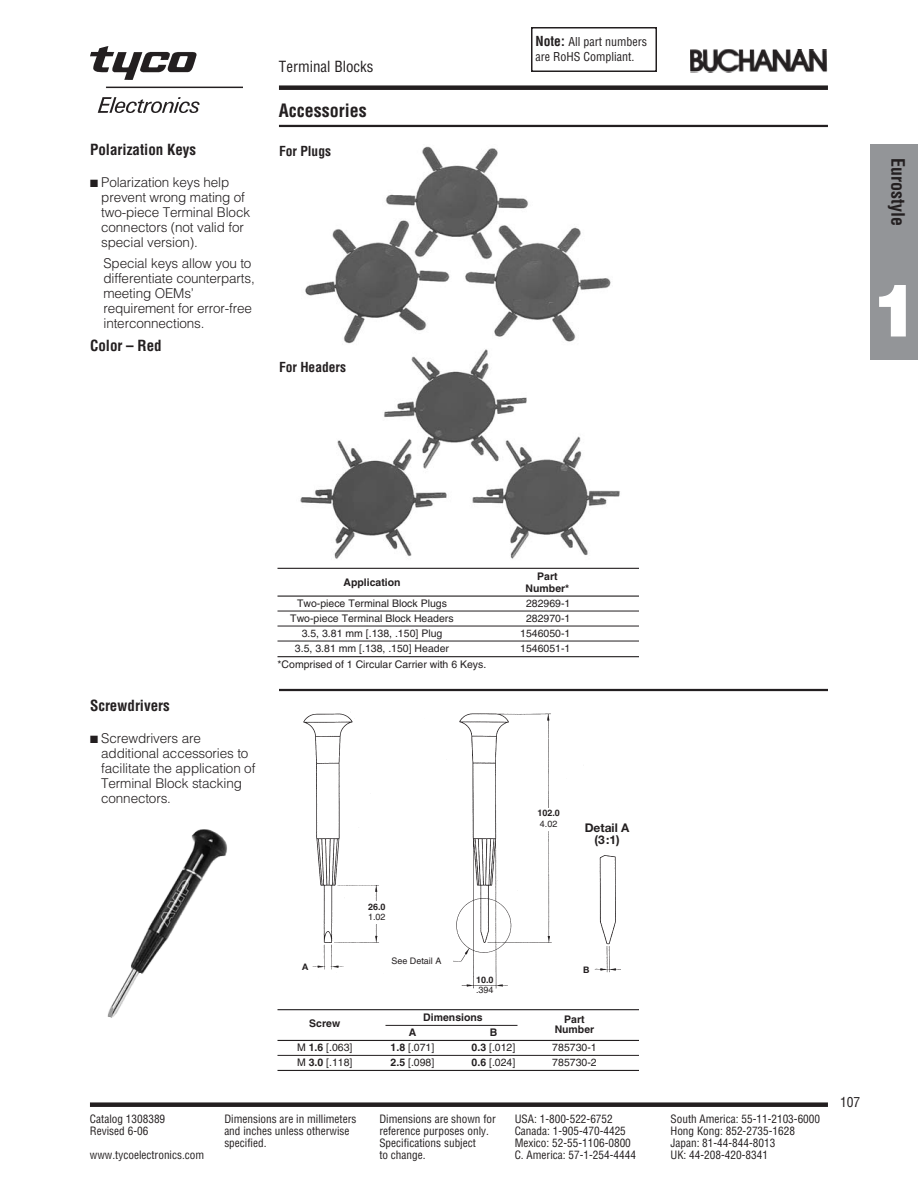
<style>
.page{position:relative;width:918px;height:1188px;background:#fff}
.page>*{position:absolute;margin:0;border:0;box-sizing:border-box;transform-origin:0 0}
.t1{font:900 72px "Helvetica";color:#fff}
.t2{font:700 condensed 18px "Helvetica";color:#231f20}
.t3{font:700 condensed 15px "Helvetica";color:#231f20}
.t4{font:condensed 15px "Helvetica";color:#231f20}
.t5{font:300 13.5px/15px "Helvetica";letter-spacing:-.01em;color:#231f20}
.t6{font:700 condensed 13.5px "Helvetica";color:#231f20}
.t7{font:condensed 13.5px "Helvetica";color:#231f20}
.t8{font:condensed 12px/15px "Helvetica";color:#231f20}
.t9{font:700 12px/12px "Helvetica Neue";color:#231f20;text-align:center}
.t10{font:condensed 11.25px "Helvetica";color:#231f20}
.t11{font:10.5px "Helvetica";color:#231f20}
.t12{font:700 10.5px/12px "Helvetica";color:#231f20;text-align:center}
.t13{font:9px "Helvetica";color:#231f20}
.t14{font:700 9px "Helvetica";color:#231f20}
.t15{font:700 9px "Helvetica Neue";color:#231f20}
.s1{font-weight:700;font-size:13.5px}
.s2{font-weight:700}
</style>
<div class="page">
<div style="left:871px;top:144px;width:47px;height:216px;background:#939598"></div>
<hr style="left:279px;top:125px;width:549px;height:2px;background:#231f20">
<div style="left:279px;top:85px;width:549px;height:5px;background:#231f20"></div>
<div style="left:90px;top:1102px;width:738px;height:5px;background:#231f20"></div>
<img style="left:691px;top:49px;width:137px;height:24px">
<img style="left:90px;top:47px;width:153px;height:65px">
<div style="left:531px;top:27px;width:126px;height:45px;border:2px solid #231f20"></div>
<hr style="left:279px;top:689px;width:549px;height:2px;background:#231f20">
<hr style="left:278px;top:1009px;width:361px;height:1px;background:#231f20">
<hr style="left:386px;top:1025px;width:132px;height:1px;background:#231f20">
<hr style="left:278px;top:1040px;width:361px;height:1px;background:#231f20">
<hr style="left:278px;top:1055px;width:361px;height:1px;background:#231f20">
<hr style="left:278px;top:1070px;width:361px;height:1px;background:#231f20">
<img style="left:303px;top:712px;width:318px;height:277px">
<img style="left:305px;top:146px;width:306px;height:198px">
<img style="left:300px;top:349px;width:320px;height:210px">
<hr style="left:278px;top:568px;width:361px;height:1px;background:#231f20">
<hr style="left:278px;top:596px;width:361px;height:1px;background:#231f20">
<hr style="left:278px;top:611px;width:361px;height:1px;background:#231f20">
<hr style="left:278px;top:626px;width:361px;height:1px;background:#231f20">
<hr style="left:278px;top:641px;width:361px;height:1px;background:#231f20">
<hr style="left:278px;top:656px;width:361px;height:1px;background:#231f20">
<img style="left:108px;top:829px;width:119px;height:189px">
<div style="left:364px;top:901px;width:25px;height:23px;background:#fff"></div>
<div style="left:536px;top:808px;width:25px;height:23px;background:#fff"></div>
<div style="left:391px;top:949px;width:58px;height:26px;background:#fff"></div>
<div style="left:582px;top:821px;width:51px;height:29px;background:#fff"></div>
<h3 class="t3" style="left:90px;top:141px;width:108px">Polarization Keys</h3>
<p class="t5" style="left:101px;top:175px;width:150px;text-indent:-11px">■ Polarization keys help prevent wrong mating of two-piece Terminal Block connectors (not valid for special version).</p>
<p class="t5" style="left:103px;top:256px;width:153px">Special keys allow you to differentiate counterparts, meeting OEMs’ requirement for error-free interconnections.</p>
<h3 class="t3" style="left:90px;top:337px;width:73px">Color – Red</h3>
<h3 class="t4" style="left:279px;top:58px;width:96px">Terminal Blocks</h3>
<h2 class="t2" style="left:279px;top:100px;width:89px">Accessories</h2>
<p class="t6" style="left:279px;top:143px;width:54px">For Plugs</p>
<p class="t6" style="left:279px;top:360px;width:69px">For Headers</p>
<p class="t8" style="left:535px;top:34px;width:113px"><span class="s1">Note:</span> All part numbers are RoHS Compliant.</p>
<h2 class="t2" style="left:908px;top:158px;width:69px;rotate:90deg">Eurostyle</h2>
<h1 class="t1" style="left:872px;top:270px;width:50px">1</h1>
<h3 class="t3" style="left:90px;top:698px;width:81px">Screwdrivers</h3>
<p class="t5" style="left:101px;top:731px;width:156px;text-indent:-11px">■ Screwdrivers are additional accessories to facilitate the application of<br>Terminal Block stacking connectors.</p>
<p class="t12" style="left:343px;top:577px;width:59px">Application</p>
<p class="t12" style="left:526px;top:571px;width:45px">Part<br>Number*</p>
<p class="t11" style="left:297px;top:599px;width:151px">Two-piece Terminal Block Plugs</p>
<p class="t11" style="left:526px;top:599px;width:46px">282969-1</p>
<p class="t11" style="left:290px;top:614px;width:165px">Two-piece Terminal Block Headers</p>
<p class="t11" style="left:526px;top:614px;width:46px">282970-1</p>
<p class="t11" style="left:302px;top:629px;width:142px">3.5, 3.81 mm [.138, .150] Plug</p>
<p class="t11" style="left:520px;top:629px;width:52px">1546050-1</p>
<p class="t11" style="left:295px;top:644px;width:156px">3.5, 3.81 mm [.138, .150] Header</p>
<p class="t11" style="left:520px;top:644px;width:52px">1546051-1</p>
<p class="t11" style="left:278px;top:661px;width:210px">*Comprised of 1 Circular Carrier with 6 Keys.</p>
<p class="t14" style="left:537px;top:810px;width:24px">102.0</p>
<p class="t13" style="left:540px;top:820px;width:19px">4.02</p>
<p class="t9" style="left:585px;top:822px;width:46px">Detail A (3:1)</p>
<p class="t14" style="left:368px;top:903px;width:19px">26.0</p>
<p class="t13" style="left:368px;top:914px;width:19px">1.02</p>
<p class="t13" style="left:391px;top:957px;width:52px">See Detail A</p>
<p class="t15" style="left:302px;top:961px;width:8px">A</p>
<p class="t15" style="left:583px;top:964px;width:8px">B</p>
<p class="t12" style="left:309px;top:1018px;width:32px">Screw</p>
<p class="t14" style="left:476px;top:976px;width:19px">10.0</p>
<p class="t13" style="left:476px;top:987px;width:19px">.394</p>
<p class="t12" style="left:423px;top:1012px;width:61px">Dimensions</p>
<p class="t12" style="left:564px;top:1014px;width:22px">Part</p>
<p class="t12" style="left:409px;top:1027px;width:9px">A</p>
<p class="t12" style="left:490px;top:1027px;width:9px">B</p>
<p class="t12" style="left:555px;top:1024px;width:41px">Number</p>
<p class="t11" style="left:297px;top:1044px;width:57px">M <span class="s2">1.6</span> [.063]</p>
<p class="t11" style="left:391px;top:1044px;width:45px"><span class="s2">1.8</span> [.071]</p>
<p class="t11" style="left:472px;top:1044px;width:45px"><span class="s2">0.3</span> [.012]</p>
<p class="t11" style="left:552px;top:1044px;width:46px">785730-1</p>
<p class="t11" style="left:297px;top:1059px;width:57px">M <span class="s2">3.0</span> [.118]</p>
<p class="t11" style="left:391px;top:1059px;width:45px"><span class="s2">2.5</span> [.098]</p>
<p class="t11" style="left:472px;top:1059px;width:45px"><span class="s2">0.6</span> [.024]</p>
<p class="t11" style="left:552px;top:1059px;width:46px">785730-2</p>
<p class="t10" style="left:90px;top:1112px;width:77px">Catalog 1308389</p>
<p class="t10" style="left:224px;top:1112px;width:134px">Dimensions are in millimeters</p>
<p class="t10" style="left:379px;top:1112px;width:118px">Dimensions are shown for</p>
<p class="t10" style="left:515px;top:1112px;width:100px">USA: 1-800-522-6752</p>
<p class="t10" style="left:670px;top:1112px;width:151px">South America: 55-11-2103-6000</p>
<p class="t10" style="left:90px;top:1124px;width:60px">Revised 6-06</p>
<p class="t10" style="left:224px;top:1124px;width:127px">and inches unless otherwise</p>
<p class="t10" style="left:379px;top:1124px;width:111px">reference purposes only.</p>
<p class="t10" style="left:515px;top:1124px;width:113px">Canada: 1-905-470-4425</p>
<p class="t10" style="left:670px;top:1124px;width:126px">Hong Kong: 852-2735-1628</p>
<p class="t10" style="left:224px;top:1136px;width:44px">specified.</p>
<p class="t10" style="left:379px;top:1136px;width:98px">Specifications subject</p>
<p class="t10" style="left:515px;top:1136px;width:118px">Mexico: 52-55-1106-0800</p>
<p class="t10" style="left:670px;top:1136px;width:106px">Japan: 81-44-844-8013</p>
<p class="t10" style="left:90px;top:1148px;width:116px">www.tycoelectronics.com</p>
<p class="t10" style="left:379px;top:1148px;width:48px">to change.</p>
<p class="t10" style="left:515px;top:1148px;width:123px">C. America: 57-1-254-4444</p>
<p class="t10" style="left:671px;top:1148px;width:99px">UK: 44-208-420-8341</p>
<p class="t7" style="left:840px;top:1095px;width:22px">107</p>
</div>
